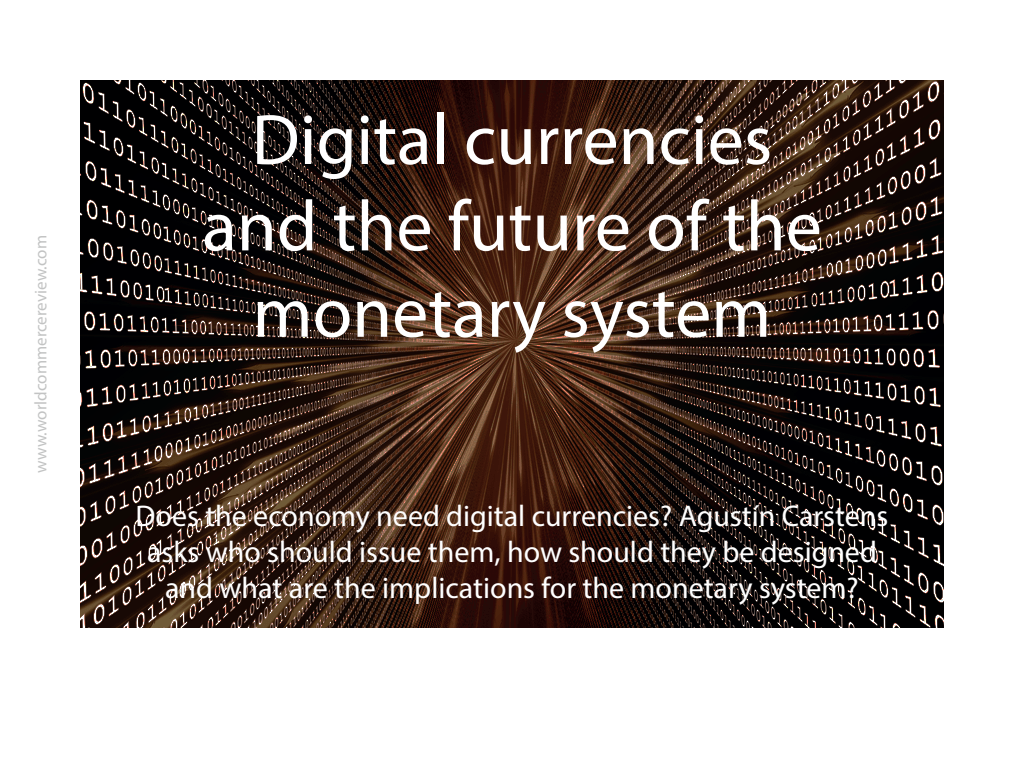
<style>
.page{position:relative;width:1024px;height:768px;background:#fff}
.page>*{position:absolute;margin:0;border:0;box-sizing:border-box;transform-origin:0 0}
.t1{font:72px/86.4px "Myriad Pro";color:#fff;text-align:center}
.t2{font:30px/36px "Myriad Pro";color:#fff;text-align:center}
.t3{font:17px "Myriad Pro";color:#c2c3c3}
</style>
<div class="page">
<img style="left:80px;top:80px;width:864px;height:548px">
<p class="t3" style="left:30px;top:473px;width:239px;rotate:-90deg">www.worldcommercereview.com</p>
<h1 class="t1" style="left:202px;top:96px;width:621px">Digital currencies and the future of the monetary system</h1>
<p class="t2" style="left:136px;top:497px;width:754px">Does the economy need digital currencies? Agustín Carstens asks who should issue them, how should they be designed and what are the implications for the monetary system?</p>
</div>
